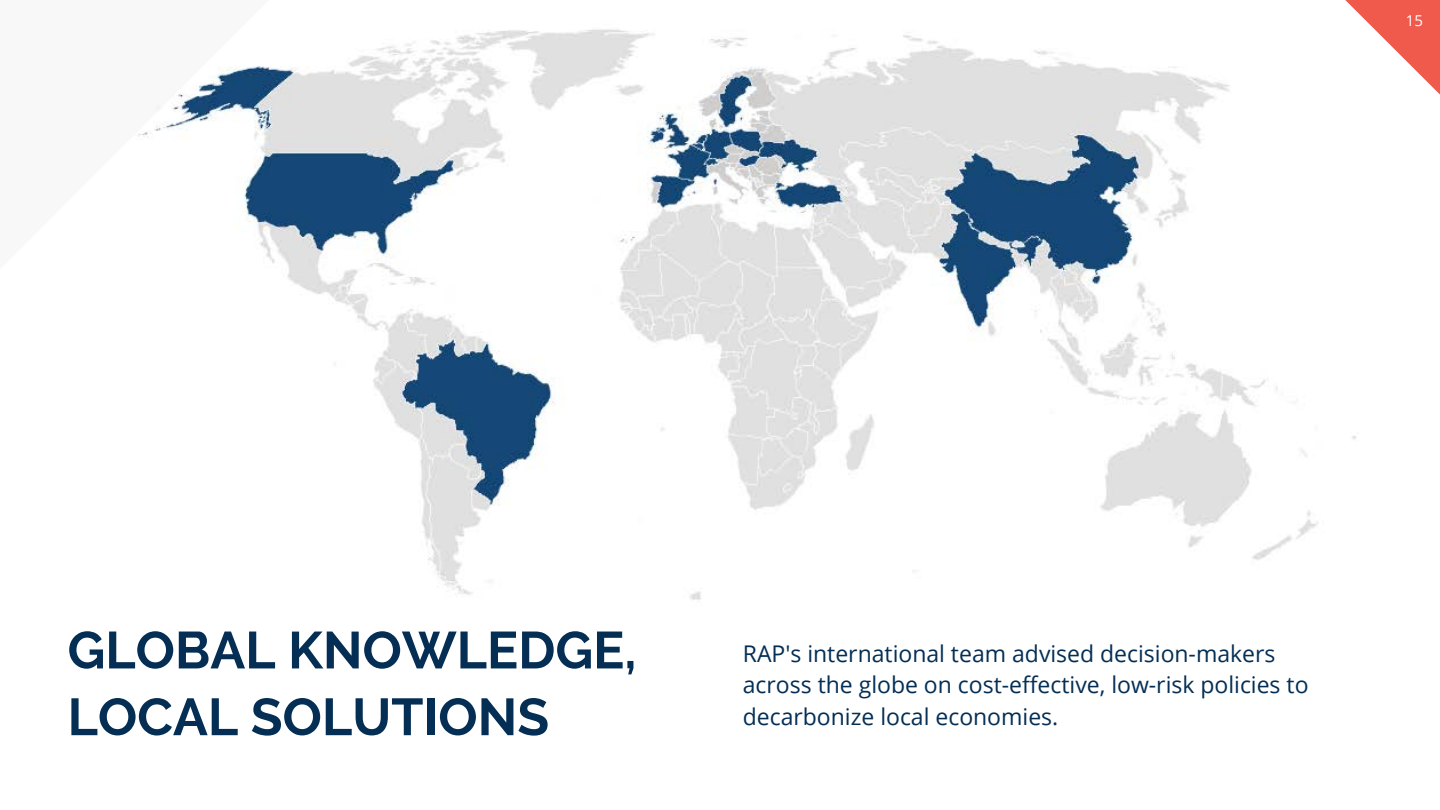
<style>
.page{position:relative;width:1440px;height:810px;background:#fff}
.page>*{position:absolute;margin:0;border:0;box-sizing:border-box;transform-origin:0 0}
.t1{font:700 52px/66.8px "Raleway";color:#042e54}
.t2{font:23px/31.5px "Open Sans";color:#042e54}
.t3{font:15px "Open Sans";color:#fff}
</style>
<div class="page">
<img style="left:269px;top:29px;width:1088px;height:571px">
<svg style="left:1345px;top:0;width:95px;height:95px"></svg>
<svg style="left:138px;top:66px;width:131px;height:191px"></svg>
<p class="t3" style="left:1406px;top:10px;width:19px">15</p>
<h1 class="t1" style="left:68px;top:617px;width:570px">GLOBAL KNOWLEDGE,<br>LOCAL SOLUTIONS</h1>
<p class="t2" style="left:743px;top:637px;width:567px">RAP's international team advised decision-makers across the globe on cost-effective, low-risk policies to decarbonize local economies.</p>
</div>
